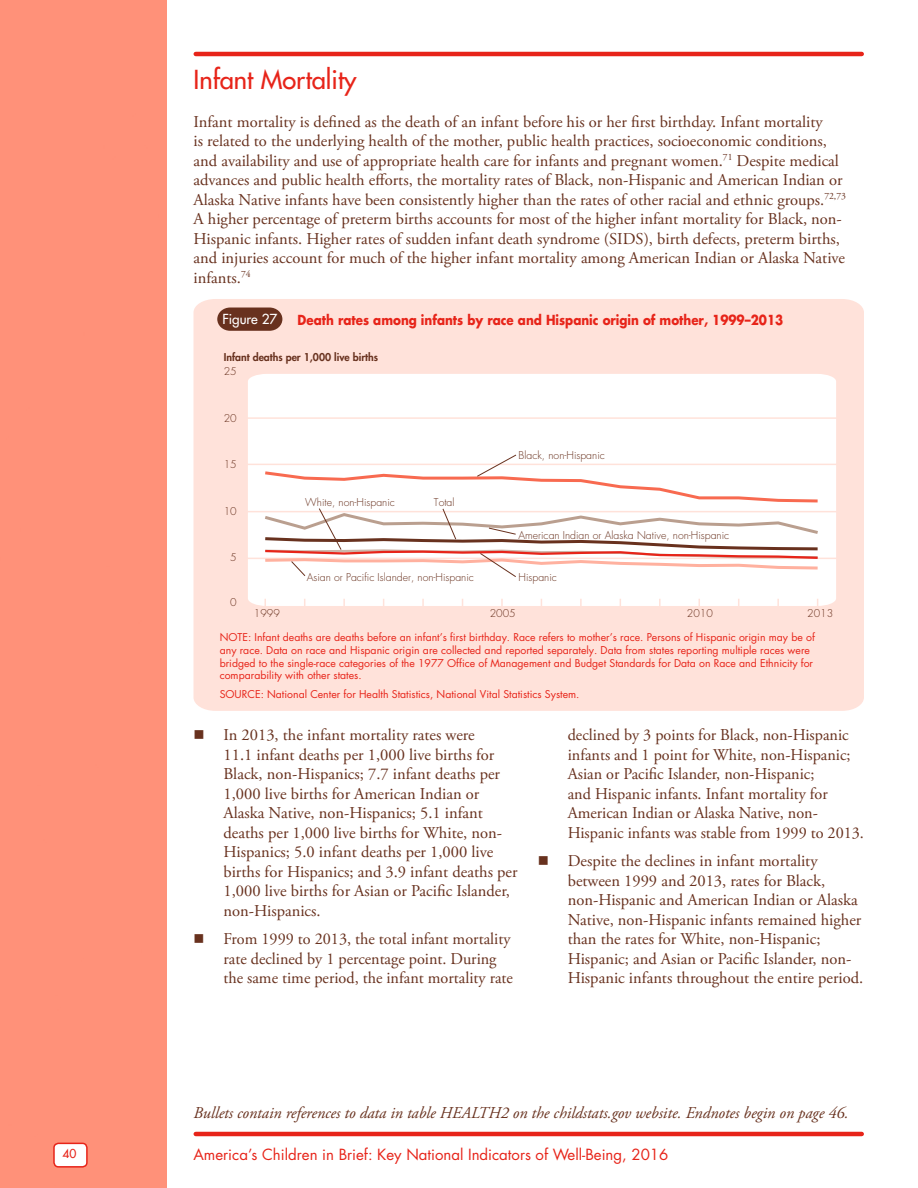
<style>
.page{position:relative;width:918px;height:1188px;background:#fff}
.page>*{position:absolute;margin:0;border:0;box-sizing:border-box;transform-origin:0 0}
.t1{font:25.5px "Futura";color:#e72419}
.t2{font:16.5px/19.5px "Adobe Garamond Pro";color:#68311e}
.t3{font:italic 16.5px "Adobe Garamond Pro";color:#68311e}
.t4{font:15px "Futura";color:#e72419}
.t5{font:700 13.5px "Futura";color:#e72419;scale:.88 1}
.t6{font:13.5px "Futura";color:#fff}
.t7{font:12px "Futura";color:#e72419}
.t8{font:10.5px/12.6px "Futura";color:#e72419}
.t9{font:300 10.5px "Futura";color:#68311e}
.t10{font:800 10.5px "Futura";color:#68311e}
</style>
<div class="page">
<div style="left:0;top:0;width:166px;height:1188px;background:#ff9179"></div>
<hr style="left:196px;top:52px;width:666px;height:4px;background:#e72419">
<hr style="left:196px;top:1132px;width:666px;height:4px;background:#e72419">
<div style="left:54px;top:1143px;width:33px;height:24px;background:#fff;border-radius:4px"></div>
<div style="left:53px;top:1143px;width:35px;height:25px;border:2px solid #e72419;border-radius:4px"></div>
<div style="left:194px;top:299px;width:670px;height:412px;background:#ffe2da"></div>
<svg style="left:217px;top:308px;width:65px;height:23px"></svg>
<svg style="left:248px;top:374px;width:588px;height:232px"></svg>
<hr style="left:247px;top:417px;width:595px;height:2px;background:#ffe2da">
<hr style="left:247px;top:464px;width:595px;height:1px;background:#ffe2da">
<hr style="left:247px;top:558px;width:595px;height:1px;background:#ffe2da">
<hr style="left:247px;top:511px;width:595px;height:1px;background:#ffe2da">
<svg style="left:777px;top:599px;width:2px;height:7px"></svg>
<svg style="left:659px;top:599px;width:2px;height:7px"></svg>
<svg style="left:580px;top:599px;width:2px;height:7px"></svg>
<svg style="left:501px;top:599px;width:2px;height:7px"></svg>
<svg style="left:422px;top:599px;width:2px;height:7px"></svg>
<svg style="left:343px;top:599px;width:2px;height:7px"></svg>
<svg style="left:262px;top:454px;width:559px;height:124px"></svg>
<h3 class="t1" style="left:194px;top:64px;width:165px">Infant Mortality</h3>
<p class="t2" style="left:194px;top:112px;width:654px">Infant mortality is defined as the death of an infant before his or her first birthday. Infant mortality<br>is related to the underlying health of the mother, public health practices, socioeconomic conditions, and availability and use of appropriate health care for infants and pregnant women.<sup>71</sup> Despite medical advances and public health efforts, the mortality rates of Black, non-Hispanic and American Indian or Alaska Native infants have been consistently higher than the rates of other racial and ethnic groups.<sup>72,73<br></sup>A higher percentage of preterm births accounts for most of the higher infant mortality for Black, non-Hispanic infants. Higher rates of sudden infant death syndrome (SIDS), birth defects, preterm births, and injuries account for much of the higher infant mortality among American Indian or Alaska Native infants.<sup>74</sup></p>
<p class="t6" style="left:222px;top:310px;width:57px">Figure 27</p>
<p class="t5" style="left:298px;top:311px;width:553px">Death rates among infants by race and Hispanic origin of mother, 1999–2013</p>
<p class="t10" style="left:224px;top:350px;width:156px">Infant deaths per 1,000 live births</p>
<p class="t9" style="left:224px;top:365px;width:15px">25</p>
<p class="t9" style="left:224px;top:412px;width:15px">20</p>
<p class="t9" style="left:224px;top:458px;width:15px">15</p>
<p class="t9" style="left:224px;top:505px;width:15px">10</p>
<p class="t9" style="left:230px;top:551px;width:8px">5</p>
<p class="t9" style="left:230px;top:596px;width:8px">0</p>
<p class="t9" style="left:305px;top:496px;width:91px">White, non-Hispanic</p>
<p class="t9" style="left:434px;top:496px;width:22px">Total</p>
<p class="t9" style="left:307px;top:570px;width:169px">Asian or Pacific Islander, non-Hispanic</p>
<p class="t9" style="left:519px;top:449px;width:88px">Black, non-Hispanic</p>
<p class="t9" style="left:519px;top:528px;width:212px">American Indian or Alaska Native, non-Hispanic</p>
<p class="t9" style="left:519px;top:570px;width:40px">Hispanic</p>
<p class="t9" style="left:254px;top:607px;width:28px">1999</p>
<p class="t9" style="left:490px;top:607px;width:28px">2005</p>
<p class="t9" style="left:687px;top:607px;width:28px">2010</p>
<p class="t9" style="left:807px;top:607px;width:28px">2013</p>
<p class="t8" style="left:220px;top:631px;width:597px">NOTE: Infant deaths are deaths before an infant’s first birthday. Race refers to mother’s race. Persons of Hispanic origin may be of any race. Data on race and Hispanic origin are collected and reported separately. Data from states reporting multiple races were bridged to the single-race categories of the 1977 Office of Management and Budget Standards for Data on Race and Ethnicity for comparability with other states.</p>
<p class="t8" style="left:220px;top:688px;width:361px">SOURCE: National Center for Health Statistics, National Vital Statistics System.</p>
<p class="t2" style="left:224px;top:726px;width:296px">In 2013, the infant mortality rates were<br>11.1 infant deaths per 1,000 live births for Black, non-Hispanics; 7.7 infant deaths per 1,000 live births for American Indian or Alaska Native, non-Hispanics; 5.1 infant deaths per 1,000 live births for White, non-Hispanics; 5.0 infant deaths per 1,000 live births for Hispanics; and 3.9 infant deaths per 1,000 live births for Asian or Pacific Islander, non-Hispanics.</p>
<p class="t2" style="left:224px;top:930px;width:291px">From 1999 to 2013, the total infant mortality rate declined by 1 percentage point. During the same time period, the infant mortality rate</p>
<p class="t2" style="left:568px;top:726px;width:298px">declined by 3 points for Black, non-Hispanic infants and 1 point for White, non-Hispanic; Asian or Pacific Islander, non-Hispanic;<br>and Hispanic infants. Infant mortality for American Indian or Alaska Native, non-Hispanic infants was stable from 1999 to 2013.</p>
<p class="t2" style="left:568px;top:852px;width:297px">Despite the declines in infant mortality between 1999 and 2013, rates for Black, non-Hispanic and American Indian or Alaska Native, non-Hispanic infants remained higher than the rates for White, non-Hispanic; Hispanic; and Asian or Pacific Islander, non-Hispanic infants throughout the entire period.</p>
<p class="t3" style="left:194px;top:1103px;width:657px">Bullets contain references to data in table HEALTH2 on the childstats.gov website. Endnotes begin on page 46.</p>
<p class="t7" style="left:63px;top:1146px;width:15px">40</p>
<p class="t4" style="left:194px;top:1144px;width:476px">America’s Children in Brief: Key National Indicators of Well-Being, 2016</p>
</div>
